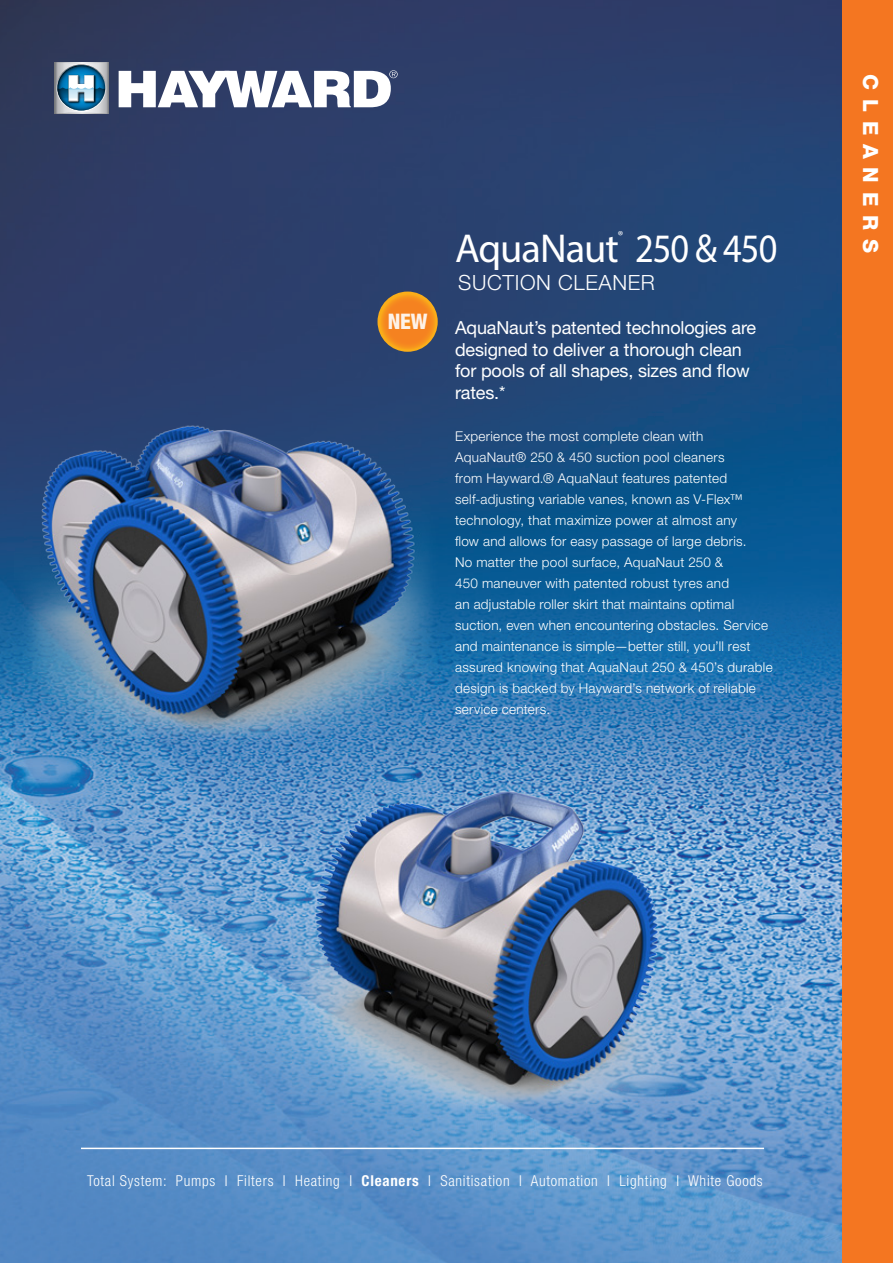
<style>
.page{position:relative;width:893px;height:1263px;background:#fff}
.page>*{position:absolute;margin:0;border:0;box-sizing:border-box;transform-origin:0 0}
.t1{font:40.5px "Myriad Pro";letter-spacing:-.025em;color:#fff}
.t2{font:800 condensed 21.45px "Helvetica Neue LT Std";color:#fff}
.t3{font:300 21px "Helvetica Neue LT Std";letter-spacing:.03em;color:#fff}
.t4{font:800 21px "Helvetica Neue LT Std";letter-spacing:.42em;color:#fff}
.t5{font:18px/21.8px "Helvetica Neue LT Std";letter-spacing:-.01em;color:#fff}
.t6{font:300 condensed 15px "Helvetica Neue LT Std";letter-spacing:.05em;color:#fff}
.t7{font:300 13.5px/21px "Helvetica Neue LT Std";letter-spacing:.02em;color:#fff}
.t8{font:13.05px "Myriad Pro";color:#fff}
.s1{font-weight:700}
</style>
<div class="page">
<img style="left:0;top:0;width:843px;height:1263px">
<svg style="left:377px;top:292px;width:61px;height:60px"></svg>
<svg style="left:380px;top:294px;width:56px;height:56px;background:#f58a1e"></svg>
<img style="left:270px;top:767px;width:431px;height:345px">
<img style="left:14px;top:402px;width:432px;height:346px">
<div style="left:43px;top:50px;width:79px;height:78px;background:#2e3a5d"></div>
<svg style="left:54px;top:62px;width:55px;height:52px;background:#789db3"></svg>
<svg style="left:119px;top:70px;width:279px;height:37px"></svg>
<hr style="left:81px;top:1148px;width:683px;height:1px;background:#fff">
<div style="left:843px;top:0;width:50px;height:1263px;background:#f47621"></div>
<p class="t8" style="left:618px;top:227px;width:7px">®</p>
<p class="t3" style="left:458px;top:270px;width:198px">SUCTION CLEANER</p>
<p class="t1" style="left:455px;top:224px;width:324px">AquaNaut 250 &amp; 450</p>
<h2 class="t2" style="left:387px;top:308px;width:42px">NEW</h2>
<p class="t5" style="left:455px;top:316px;width:303px">AquaNaut’s patented technologies are designed to deliver a thorough clean for pools of all shapes, sizes and flow rates.*</p>
<p class="t7" style="left:455px;top:425px;width:319px">Experience the most complete clean with AquaNaut® 250 &amp; 450 suction pool cleaners<br>from Hayward.® AquaNaut features patented self-adjusting variable vanes, known as V-Flex™ technology, that maximize power at almost any<br>flow and allows for easy passage of large debris.<br>No matter the pool surface, AquaNaut 250 &amp;<br>450 maneuver with patented robust tyres and<br>an adjustable roller skirt that maintains optimal suction, even when encountering obstacles. Service and maintenance is simple—better still, you’ll rest assured knowing that AquaNaut 250 &amp; 450’s durable design is backed by Hayward’s network of reliable service centers.</p>
<p class="t4" style="left:883px;top:74px;width:180px;rotate:90deg">CLEANERS</p>
<p class="t6" style="left:87px;top:1171px;width:677px">Total System: Pumps I Filters I Heating I <span class="s1">Cleaners</span> I Sanitisation I Automation I Lighting I White Goods</p>
</div>
